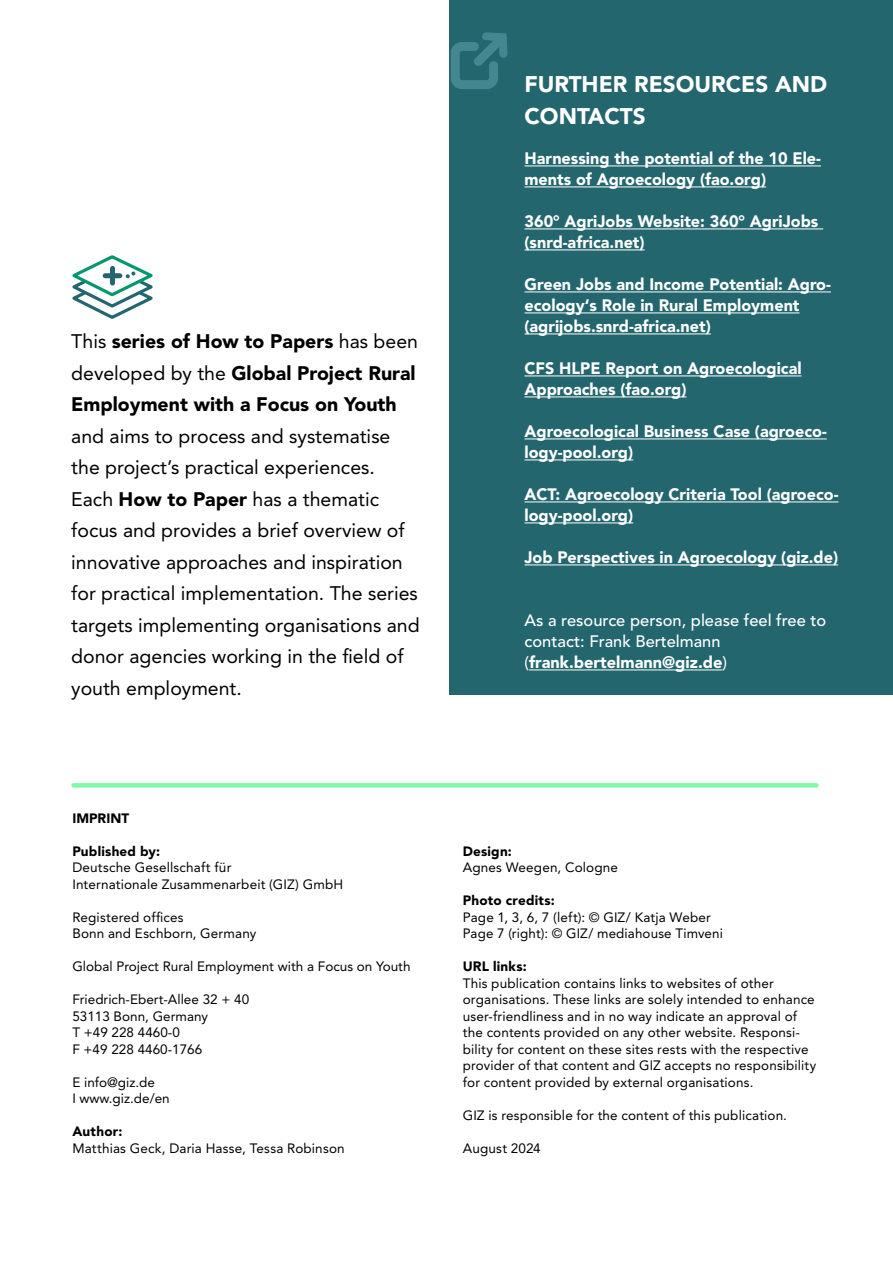
<style>
.page{position:relative;width:893px;height:1263px;background:#fff}
.page>*{position:absolute;margin:0;border:0;box-sizing:border-box;transform-origin:0 0}
.Subline{font:900 22.5px/31.5px "Avenir LT Std";color:#fff}
.t1{font:19.5px/31.5px "Avenir LT Std";color:#000}
.t2{font:900 16.5px/21px "Avenir LT Std";color:#fff}
.t3{font:500 16.5px/21px "Avenir LT Std";color:#fff}
.Impressum_Copy{font:13.5px/16.5px "Avenir LT Std";letter-spacing:.01em;color:#000}
.Impressum_Copy-2{font:900 13.5px "Avenir LT Std";letter-spacing:.015em;color:#000}
.s1{font-weight:900}
</style>
<div class="page">
<div style="left:74px;top:783px;width:742px;height:5px;background:#7ff8a7"></div>
<div style="left:449px;top:0;width:443px;height:695px;background:#24666e"></div>
<hr style="left:524px;top:166px;width:297px;height:1px;background:#fff">
<hr style="left:524px;top:187px;width:242px;height:1px;background:#fff">
<hr style="left:524px;top:229px;width:299px;height:1px;background:#fff">
<hr style="left:524px;top:250px;width:120px;height:1px;background:#fff">
<hr style="left:524px;top:292px;width:306px;height:1px;background:#fff">
<hr style="left:524px;top:313px;width:275px;height:1px;background:#fff">
<hr style="left:524px;top:334px;width:186px;height:1px;background:#fff">
<hr style="left:524px;top:376px;width:277px;height:1px;background:#fff">
<hr style="left:524px;top:397px;width:162px;height:1px;background:#fff">
<hr style="left:524px;top:439px;width:302px;height:1px;background:#fff">
<hr style="left:524px;top:460px;width:109px;height:1px;background:#fff">
<hr style="left:524px;top:502px;width:314px;height:1px;background:#fff">
<hr style="left:524px;top:523px;width:109px;height:1px;background:#fff">
<hr style="left:524px;top:565px;width:314px;height:1px;background:#fff">
<hr style="left:529px;top:670px;width:193px;height:1px;background:#fff">
<svg style="left:451px;top:32px;width:57px;height:57px"></svg>
<svg style="left:72px;top:255px;width:81px;height:64px"></svg>
<p class="t1" style="left:71px;top:326px;width:350px">This <span class="s1">series of How to Papers</span> has been developed by the <span class="s1">Global Project Rural Employment with a Focus on Youth </span>and aims to process and systematise the project’s practical experiences.<br>Each <span class="s1">How to Paper</span> has a thematic focus and provides a brief overview of innovative approaches and inspiration for practical implementation. The series targets implementing organisations and donor agencies working in the field of youth employment.</p>
<p class="Subline" style="left:524px;top:69px;width:304px">FURTHER RESOURCES AND<br>CONTACTS</p>
<p class="t2" style="left:524px;top:148px;width:298px">Harnessing the potential of the 10 Ele&shy;ments of Agroecology (fao.org)</p>
<p class="t2" style="left:524px;top:211px;width:295px">360° AgriJobs Website: 360° AgriJobs (snrd-africa.net)</p>
<p class="t2" style="left:524px;top:274px;width:308px">Green Jobs and Income Potential: Agro&shy;ecology‘s Role in Rural Employment (agrijobs.snrd-africa.net)</p>
<p class="t2" style="left:524px;top:358px;width:278px">CFS HLPE Report on Agroecological<br>Approaches (fao.org)</p>
<p class="t2" style="left:524px;top:421px;width:304px">Agroecological Business Case (agroeco&shy;logy-pool.org)</p>
<p class="t2" style="left:524px;top:484px;width:315px">ACT: Agroecology Criteria Tool (agroeco&shy;logy-pool.org)</p>
<p class="t2" style="left:524px;top:547px;width:315px">Job Perspectives in Agroecology (giz.de)</p>
<p class="t3" style="left:524px;top:610px;width:303px">As a resource person, please feel free to contact: Frank Bertelmann (<span class="s1">frank.bertelmann@giz.de</span>)</p>
<p class="Impressum_Copy-2" style="left:72px;top:810px;width:58px">IMPRINT</p>
<p class="Impressum_Copy-2" style="left:72px;top:843px;width:89px">Published by:</p>
<p class="Impressum_Copy" style="left:72px;top:859px;width:160px">Deutsche Gesellschaft für</p>
<p class="Impressum_Copy" style="left:72px;top:876px;width:272px">Internationale Zusammenarbeit (GIZ) GmbH</p>
<p class="Impressum_Copy" style="left:72px;top:909px;width:113px">Registered offices</p>
<p class="Impressum_Copy" style="left:72px;top:925px;width:185px">Bonn and Eschborn, Germany</p>
<p class="Impressum_Copy" style="left:72px;top:958px;width:339px">Global Project Rural Employment with a Focus on Youth</p>
<p class="Impressum_Copy" style="left:72px;top:991px;width:178px">Friedrich-Ebert-Allee 32 + 40</p>
<p class="Impressum_Copy" style="left:72px;top:1008px;width:137px">53113 Bonn, Germany</p>
<p class="Impressum_Copy" style="left:72px;top:1024px;width:109px">T +49 228 4460-0</p>
<p class="Impressum_Copy" style="left:72px;top:1041px;width:131px">F +49 228 4460-1766</p>
<p class="Impressum_Copy" style="left:72px;top:1074px;width:84px">E info@giz.de</p>
<p class="Impressum_Copy" style="left:72px;top:1090px;width:99px">I www.giz.de/en</p>
<p class="Impressum_Copy-2" style="left:72px;top:1123px;width:52px">Author:</p>
<p class="Impressum_Copy" style="left:72px;top:1140px;width:274px">Matthias Geck, Daria Hasse, Tessa Robinson</p>
<p class="Impressum_Copy-2" style="left:463px;top:843px;width:51px">Design:</p>
<p class="Impressum_Copy" style="left:463px;top:859px;width:157px">Agnes Weegen, Cologne</p>
<p class="Impressum_Copy-2" style="left:463px;top:892px;width:93px">Photo credits:</p>
<p class="Impressum_Copy" style="left:463px;top:909px;width:250px">Page 1, 3, 6, 7 (left): © GIZ/ Katja Weber</p>
<p class="Impressum_Copy" style="left:463px;top:925px;width:261px">Page 7 (right): © GIZ/ mediahouse Timveni</p>
<p class="Impressum_Copy-2" style="left:463px;top:958px;width:65px">URL links:</p>
<p class="Impressum_Copy" style="left:463px;top:975px;width:355px">This publication contains links to websites of other organisations. These links are solely intended to enhance user-friendliness and in no way indicate an approval of the contents provided on any other website. Responsi&shy;bility for content on these sites rests with the respective provider of that content and GIZ accepts no responsibility for content provided by external organisations.</p>
<p class="Impressum_Copy" style="left:463px;top:1107px;width:326px">GIZ is responsible for the content of this publication.</p>
<p class="Impressum_Copy" style="left:463px;top:1140px;width:79px">August 2024</p>
</div>
